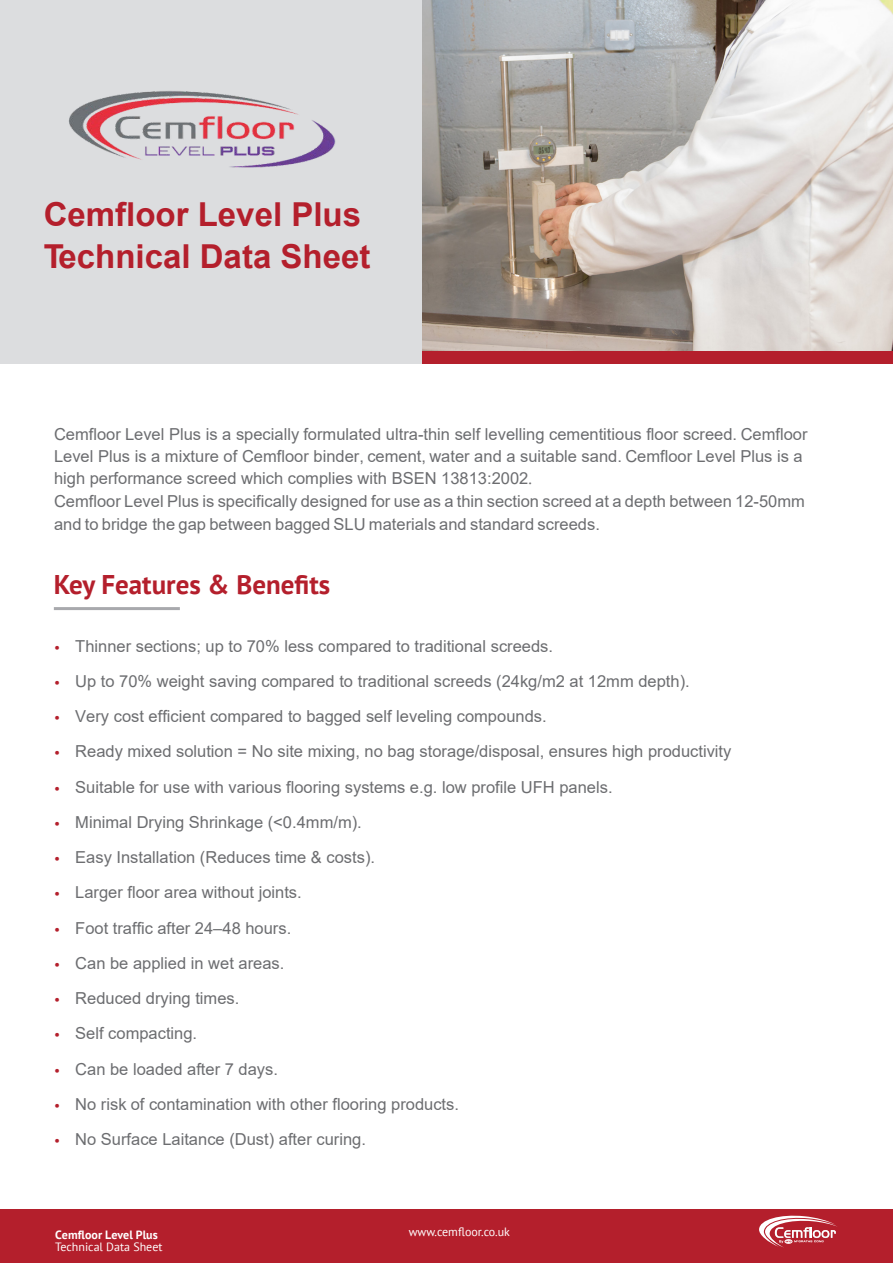
<style>
.page{position:relative;width:893px;height:1263px;background:#fff}
.page>*{position:absolute;margin:0;border:0;box-sizing:border-box;transform-origin:0 0}
.t1{font:700 33px/42.5px "Arial";color:#b41f2c}
.t2{font:700 27px "PT Sans";color:#b41f2c}
.t3{font:16.5px/22.5px "Arial";color:#6c6d70}
.t4{font:12px/11.2px "PT Sans";color:#fff}
.s1{font-family:"PT Sans"}
.s2{font-family:"PT Sans";font-size:13.5px;color:#b41f2c}
.s3{font-size:13.5px;color:#b41f2c}
.s4{font-weight:700}
</style>
<div class="page">
<div style="left:0;top:1209px;width:893px;height:54px;background:#b41f2c"></div>
<svg style="left:759px;top:1216px;width:78px;height:31px"></svg>
<img style="left:421px;top:0;width:472px;height:351px">
<div style="left:421px;top:351px;width:472px;height:13px;background:#b41f2c"></div>
<hr style="left:54px;top:607px;width:126px;height:3px;background:#a8a9ad">
<div style="left:0;top:0;width:421px;height:364px;background:#dcdddf"></div>
<img style="left:69px;top:91px;width:267px;height:77px">
<p class="t1" style="left:44px;top:194px;width:328px">Cemfloor Level Plus<br>Technical Data Sheet</p>
<p class="t3" style="left:54px;top:423px;width:755px">Cemfloor Level Plus is a specially formulated ultra-thin self levelling cementitious floor screed. Cemfloor Level Plus is a mixture of Cemfloor binder, cement, water and a suitable sand. Cemfloor Level Plus is a high performance screed which complies with BSEN 13813:2002<span class="s1">.<br></span>Cemfloor Level Plus is specifically designed for use as a thin section screed at a depth between 12-50mm and to bridge the gap between bagged SLU materials and standard screeds.</p>
<p class="t2" style="left:54px;top:567px;width:278px">Key Features &amp; Benefits</p>
<p class="t3" style="left:54px;top:634px;width:501px"><span class="s2">•</span> Thinner sections; up to 70% less compared to traditional screeds.</p>
<p class="t3" style="left:54px;top:670px;width:637px"><span class="s2">•</span> Up to 70% weight saving compared to traditional screeds (24kg/m2 at 12mm depth).</p>
<p class="t3" style="left:54px;top:705px;width:494px"><span class="s2">•</span> Very cost efficient compared to bagged self leveling compounds.</p>
<p class="t3" style="left:54px;top:740px;width:679px"><span class="s2">•</span> Ready mixed solution = No site mixing, no bag storage/disposal, ensures high productivity</p>
<p class="t3" style="left:54px;top:775px;width:560px"><span class="s2">•</span> Suitable for use with various flooring systems e.g. low profile UFH panels.</p>
<p class="t3" style="left:54px;top:811px;width:309px"><span class="s2">•</span> Minimal Drying Shrinkage (&lt;0.4mm/m).</p>
<p class="t3" style="left:54px;top:846px;width:323px"><span class="s2">•</span> Easy Installation (Reduces time &amp; costs).</p>
<p class="t3" style="left:54px;top:881px;width:249px"><span class="s2">•</span> Larger floor area without joints.</p>
<p class="t3" style="left:54px;top:916px;width:239px"><span class="s2">•</span> Foot traffic after 24–48 hours.</p>
<p class="t3" style="left:54px;top:952px;width:232px"><span class="s2">•</span> Can be applied in wet areas.</p>
<p class="t3" style="left:54px;top:987px;width:187px"><span class="s2">•</span> Reduced drying times.</p>
<p class="t3" style="left:54px;top:1022px;width:145px"><span class="s2">•</span> Self compacting.</p>
<p class="t3" style="left:54px;top:1057px;width:225px"><span class="s2">•</span> Can be loaded after 7 days.</p>
<p class="t3" style="left:54px;top:1093px;width:407px"><span class="s2">•</span> No risk of contamination with other flooring products.</p>
<p class="t3" style="left:54px;top:1128px;width:313px"><span class="s2">•</span> No Surface Laitance (Dust) after curing.</p>
<p class="t4" style="left:55px;top:1229px;width:109px;text-indent:-26px"><span class="s3">•</span> <span class="s4">Cemfloor Level Plus<br></span>Technical Data Sheet</p>
<p class="t4" style="left:383px;top:1226px;width:128px"><span class="s3">•</span> www.cemfloor.co.uk</p>
</div>
